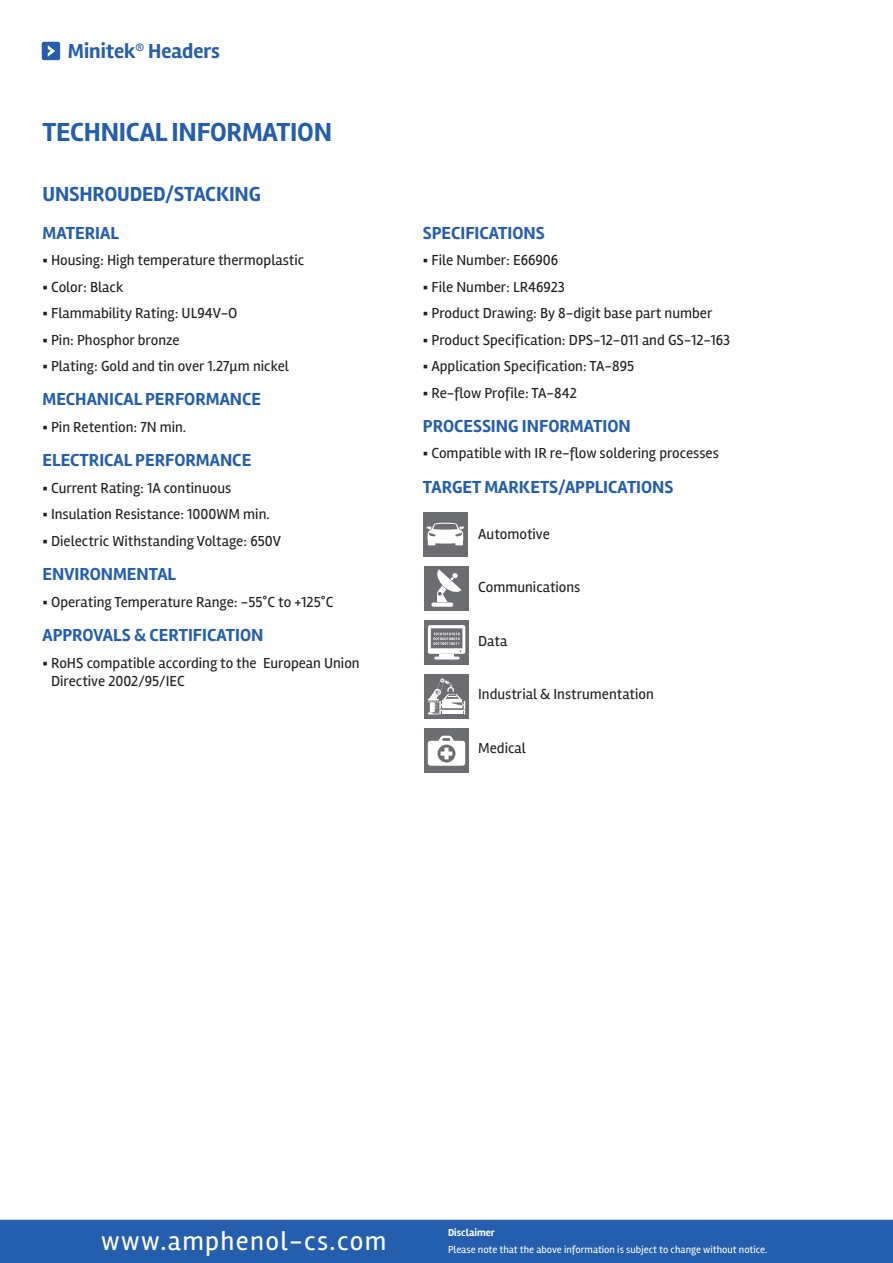
<style>
.page{position:relative;width:893px;height:1263px;background:#fff}
.page>*{position:absolute;margin:0;border:0;box-sizing:border-box;transform-origin:0 0}
.t1{font:700 27px "Rambla";letter-spacing:-.01em;color:#245eac}
.t2{font:27px "Rambla";letter-spacing:.05em;color:#fff}
.t3{font:700 21px "Rambla";letter-spacing:-.01em;color:#245eac}
.t4{font:700 18px "Rambla";color:#245eac}
.t5{font:15px/18px "Rambla";color:#231f20}
.t6{font:10.5px "Rambla";color:#fff}
.t7{font:700 10.5px "Rambla";color:#fff}
</style>
<div class="page">
<div style="left:43px;top:43px;width:16px;height:16px;background:#245eac"></div>
<div style="left:42px;top:42px;width:18px;height:18px;border:2px solid #245eac"></div>
<svg style="left:48px;top:45px;width:7px;height:12px"></svg>
<div style="left:0;top:1220px;width:893px;height:43px;background:#245eac"></div>
<div style="left:423px;top:512px;width:45px;height:44px;background:#6c6d70"></div>
<svg style="left:426px;top:523px;width:38px;height:22px"></svg>
<div style="left:424px;top:566px;width:45px;height:44px;background:#6c6d70"></div>
<div style="left:431px;top:602px;width:22px;height:5px;background:#fff;border-radius:2px"></div>
<svg style="left:437px;top:569px;width:25px;height:33px"></svg>
<div style="left:424px;top:620px;width:45px;height:45px;background:#6c6d70"></div>
<hr style="left:434px;top:657px;width:26px;height:2px;background:#fff">
<svg style="left:428px;top:625px;width:37px;height:32px"></svg>
<div style="left:424px;top:674px;width:45px;height:45px;background:#6c6d70"></div>
<svg style="left:428px;top:678px;width:37px;height:37px"></svg>
<div style="left:424px;top:728px;width:45px;height:45px;background:#6c6d70"></div>
<svg style="left:428px;top:736px;width:37px;height:30px"></svg>
<p class="t3" style="left:68px;top:39px;width:154px">Minitek<sup>®</sup> Headers</p>
<p class="t1" style="left:43px;top:116px;width:291px">TECHNICAL INFORMATION</p>
<p class="t3" style="left:43px;top:182px;width:220px">UNSHROUDED/STACKING</p>
<p class="t4" style="left:43px;top:222px;width:78px">MATERIAL</p>
<p class="t5" style="left:43px;top:251px;width:263px">▪ Housing: High temperature thermoplastic</p>
<p class="t5" style="left:43px;top:277px;width:82px">▪ Color: Black</p>
<p class="t5" style="left:43px;top:304px;width:197px">▪ Flammability Rating: UL94V-O</p>
<p class="t5" style="left:43px;top:330px;width:139px">▪ Pin: Phosphor bronze</p>
<p class="t5" style="left:43px;top:357px;width:248px">▪ Plating: Gold and tin over 1.27µm nickel</p>
<p class="t4" style="left:43px;top:389px;width:220px">MECHANICAL PERFORMANCE</p>
<p class="t5" style="left:43px;top:418px;width:145px">▪ Pin Retention: 7N min.</p>
<p class="t4" style="left:43px;top:450px;width:210px">ELECTRICAL PERFORMANCE</p>
<p class="t5" style="left:43px;top:479px;width:190px">▪ Current Rating: 1A continuous</p>
<p class="t5" style="left:43px;top:505px;width:229px">▪ Insulation Resistance: 1000WM min.</p>
<p class="t5" style="left:43px;top:532px;width:240px">▪ Dielectric Withstanding Voltage: 650V</p>
<p class="t4" style="left:43px;top:564px;width:135px">ENVIRONMENTAL</p>
<p class="t5" style="left:43px;top:593px;width:292px">▪ Operating Temperature Range: -55°C to +125°C</p>
<p class="t4" style="left:43px;top:624px;width:222px">APPROVALS &amp; CERTIFICATION</p>
<p class="t5" style="left:51px;top:653px;width:310px;text-indent:-9px">▪ RoHS compatible according to the European Union<br>Directive 2002/95/IEC</p>
<p class="t4" style="left:423px;top:222px;width:123px">SPECIFICATIONS</p>
<p class="t5" style="left:423px;top:251px;width:137px">▪ File Number: E66906</p>
<p class="t5" style="left:423px;top:277px;width:143px">▪ File Number: LR46923</p>
<p class="t5" style="left:423px;top:304px;width:291px">▪ Product Drawing: By 8-digit base part number</p>
<p class="t5" style="left:423px;top:330px;width:309px">▪ Product Specification: DPS-12-011 and GS-12-163</p>
<p class="t5" style="left:423px;top:357px;width:213px">▪ Application Specification: TA-895</p>
<p class="t5" style="left:423px;top:383px;width:155px">▪ Re-flow Profile: TA-842</p>
<p class="t4" style="left:423px;top:415px;width:209px">PROCESSING INFORMATION</p>
<p class="t5" style="left:423px;top:444px;width:297px">▪ Compatible with IR re-flow soldering processes</p>
<p class="t4" style="left:423px;top:476px;width:252px">TARGET MARKETS/APPLICATIONS</p>
<p class="t5" style="left:478px;top:525px;width:73px">Automotive</p>
<p class="t5" style="left:478px;top:578px;width:104px">Communications</p>
<p class="t5" style="left:478px;top:632px;width:31px">Data</p>
<p class="t5" style="left:478px;top:685px;width:177px">Industrial &amp; Instrumentation</p>
<p class="t5" style="left:478px;top:739px;width:49px">Medical</p>
<h1 class="t2" style="left:101px;top:1224px;width:287px">www.amphenol-cs.com</h1>
<p class="t7" style="left:448px;top:1227px;width:48px">Disclaimer</p>
<p class="t6" style="left:448px;top:1243px;width:321px">Please note that the above information is subject to change without notice.</p>
</div>
